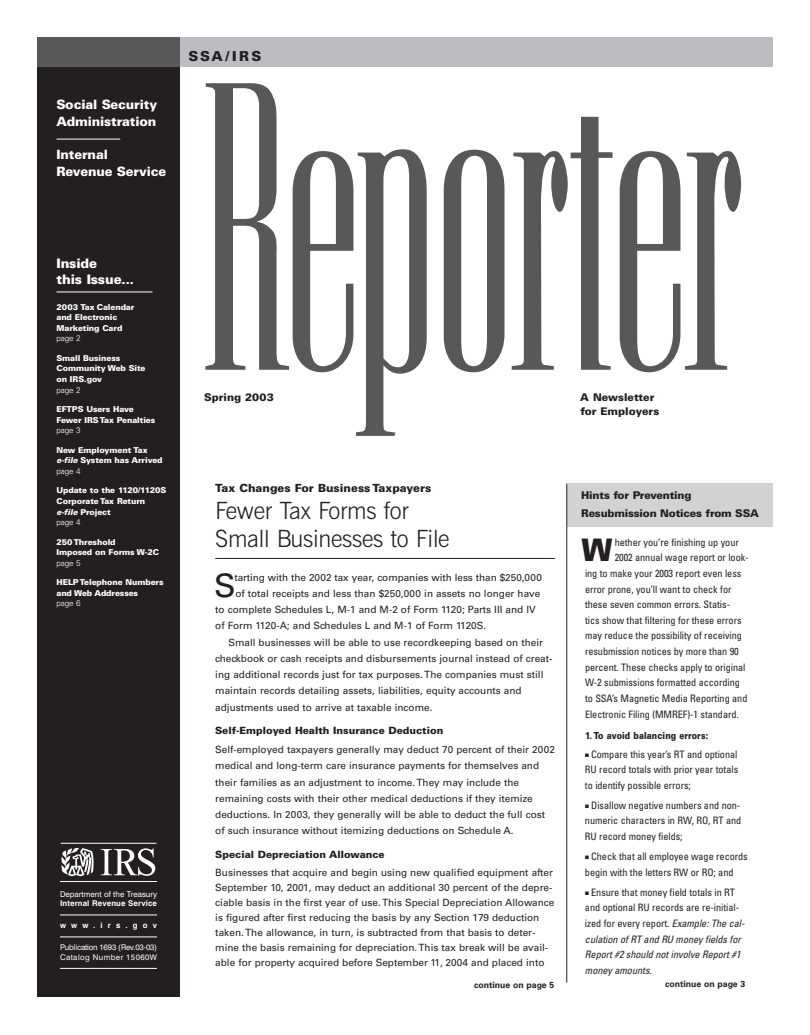
<style>
.page{position:relative;width:810px;height:1035px;background:#fff}
.page>*{position:absolute;margin:0;border:0;box-sizing:border-box;transform-origin:0 0}
.t1{font:357.25px "Ultra Condensed Serif";letter-spacing:-.03em;color:#57585a}
.t2{font:32.5px "Univers";color:#231f20}
.t3{font:900 31.12px "Univers";color:#231f20}
.t4{font:300 23.75px/27.5px "News Gothic BT";letter-spacing:-.01em;color:#231f20}
.t5{font:900 13.75px "Univers";letter-spacing:.145em;color:#231f20}
.t6{font:900 13.12px/15.8px "Univers";letter-spacing:-.015em;color:#fff}
.t7{font:900 12.75px/16.9px "Univers";letter-spacing:-.015em;color:#fff}
.t8{font:900 11.25px "Univers";color:#231f20}
.t9{font:900 10.62px/17.5px "Univers";letter-spacing:-.02em;color:#231f20}
.t10{font:900 10.62px/13.8px "Univers";color:#231f20}
.t11{font:condensed 10.25px/15.6px "Univers";letter-spacing:-.005em;color:#231f20;text-align:justify}
.t12{font:italic condensed 10.25px/15.6px "Univers";letter-spacing:-.005em;color:#231f20}
.t13{font:10px/15px "Univers";color:#231f20}
.t14{font:900 10px "Univers";color:#231f20}
.t15{font:900 9.75px "Univers";letter-spacing:.015em;color:#231f20;scale:.83 1}
.t16{font:700 8.75px "Univers";color:#231f20}
.t17{font:900 8.12px/10.6px "Univers";letter-spacing:-.015em;color:#fff}
.t18{font:300 8.12px "Univers";letter-spacing:-.01em;color:#fff}
.t19{font:7.88px/9.5px "Swiss 721 BT";color:#fff}
.t20{font:700 7.88px "Swiss 721 BT";letter-spacing:.015em;color:#fff}
.t21{font:700 7.88px "Swiss 721 BT";letter-spacing:.655em;color:#fff}
.s1{font-style:italic}
.s2{font-weight:300}
.s3{font-size:10.25px}
.s4{font-style:normal}
</style>
<div class="page">
<div style="left:38px;top:38px;width:142px;height:960px;background:#231f20"></div>
<hr style="left:57px;top:291px;width:96px;height:1px;background:#fff">
<hr style="left:57px;top:139px;width:63px;height:1px;background:#fff">
<div style="left:180px;top:38px;width:593px;height:30px;background:#bcbdc0"></div>
<svg style="left:101px;top:848px;width:54px;height:28px"></svg>
<svg style="left:61px;top:848px;width:33px;height:28px"></svg>
<hr style="left:61px;top:843px;width:95px;height:1px;background:#fff">
<hr style="left:60px;top:881px;width:97px;height:1px;background:#fff">
<hr style="left:60px;top:915px;width:97px;height:1px;background:#fff">
<hr style="left:60px;top:937px;width:97px;height:1px;background:#fff">
<hr style="left:60px;top:968px;width:97px;height:1px;background:#fff">
<div style="left:38px;top:38px;width:142px;height:30px;background:#57585a"></div>
<div style="left:567px;top:484px;width:205px;height:43px;background:#d1d2d4"></div>
<hr style="left:567px;top:484px;width:1px;height:499px;background:#231f20">
<hr style="left:215px;top:558px;width:340px;height:1px;background:#231f20">
<p class="t7" style="left:57px;top:97px;width:102px">Social Security<br>Administration</p>
<p class="t7" style="left:57px;top:147px;width:111px">Internal<br>Revenue Service</p>
<h3 class="t6" style="left:57px;top:257px;width:79px">Inside<br>this Issue...</h3>
<p class="t17" style="left:57px;top:302px;width:79px">2003 Tax Calendar and Electronic<br>Marketing Card</p>
<p class="t18" style="left:57px;top:336px;width:26px">page 2</p>
<p class="t17" style="left:57px;top:353px;width:91px">Small Business<br>Community Web Site on IRS.gov</p>
<p class="t18" style="left:57px;top:387px;width:26px">page 2</p>
<p class="t17" style="left:57px;top:405px;width:100px">EFTPS Users Have<br>Fewer IRS Tax Penalties</p>
<p class="t18" style="left:57px;top:427px;width:26px">page 3</p>
<p class="t17" style="left:57px;top:445px;width:108px">New Employment Tax <span class="s1">e-file</span> System has Arrived <span class="s2">page 4</span></p>
<p class="t17" style="left:57px;top:486px;width:111px">Update to the 1120/1120S<br>Corporate Tax Return <span class="s1">e-file</span> Project<br><span class="s2">page 4</span></p>
<p class="t17" style="left:57px;top:537px;width:104px">250 Threshold<br>Imposed on Forms W-2C</p>
<p class="t18" style="left:57px;top:560px;width:26px">page 5</p>
<p class="t17" style="left:57px;top:578px;width:109px">HELP Telephone Numbers and Web Addresses</p>
<p class="t18" style="left:57px;top:601px;width:26px">page 6</p>
<p class="t19" style="left:60px;top:890px;width:99px">Department of the Treasury</p>
<p class="t20" style="left:60px;top:901px;width:99px">Internal Revenue Service</p>
<p class="t21" style="left:60px;top:923px;width:99px">www.irs.gov</p>
<p class="t19" style="left:60px;top:944px;width:99px">Publication 1693 (Rev.03-03)<br>Catalog Number 15060W</p>
<h3 class="t5" style="left:188px;top:51px;width:74px">SSA/IRS</h3>
<h1 class="t1" style="left:197px;top:67px;width:554px">Reporter</h1>
<p class="t10" style="left:204px;top:392px;width:71px">Spring 2003</p>
<p class="t10" style="left:580px;top:392px;width:81px">A Newsletter for Employers</p>
<p class="t8" style="left:215px;top:484px;width:218px">Tax Changes For Business Taxpayers</p>
<h3 class="t4" style="left:215px;top:500px;width:236px">Fewer Tax Forms for<br>Small Businesses to File</h3>
<h2 class="t2" style="left:214px;top:573px;width:23px">S</h2>
<p class="t13" style="left:235px;top:570px;width:309px">tarting with the 2002 tax year, companies with less than $250,000</p>
<p class="t13" style="left:235px;top:587px;width:306px">of total receipts and less than $250,000 in assets no longer have</p>
<p class="t13" style="left:215px;top:603px;width:322px">to complete Schedules L, M-1 and M-2 of Form 1120; Parts III and IV</p>
<p class="t13" style="left:215px;top:619px;width:272px">of Form 1120-A; and Schedules L and M-1 of Form 1120S.</p>
<p class="t13" style="left:228px;top:635px;width:316px">Small businesses will be able to use recordkeeping based on their</p>
<p class="t13" style="left:215px;top:652px;width:339px">checkbook or cash receipts and disbursements journal instead of creat-</p>
<p class="t13" style="left:215px;top:668px;width:330px">ing additional records just for tax purposes. The companies must still</p>
<p class="t13" style="left:215px;top:684px;width:308px">maintain records detailing assets, liabilities, equity accounts and</p>
<p class="t13" style="left:215px;top:700px;width:219px">adjustments used to arrive at taxable income.</p>
<p class="t14" style="left:215px;top:727px;width:230px">Self-Employed Health Insurance Deduction</p>
<p class="t13" style="left:215px;top:742px;width:341px;line-height:16.2px">Self-employed taxpayers generally may deduct 70 percent of their 2002 medical and long-term care insurance payments for themselves and their families as an adjustment to income. They may include the remaining costs with their other medical deductions if they itemize deductions. In 2003, they generally will be able to deduct the full cost of such insurance without itemizing deductions on Schedule A.</p>
<p class="t14" style="left:215px;top:851px;width:171px">Special Depreciation Allowance</p>
<p class="t13" style="left:215px;top:865px;width:341px">Businesses that acquire and begin using new qualified equipment after September 10, 2001, may deduct an additional 30 percent of the depre&shy;ciable basis in the first year of use. This Special Depreciation Allowance is figured after first reducing the basis by any Section 179 deduction <span class="s3">t</span>aken. The allowance, in turn, is subtracted from that basis to deter&shy;mine the basis remaining for depreciation. This tax break will be avail&shy;able for property acquired before September 11, 2004 and placed into</p>
<p class="t9" style="left:581px;top:487px;width:179px">Hints for Preventing<br>Resubmission Notices from SSA</p>
<h3 class="t3" style="left:582px;top:539px;width:33px">W</h3>
<p class="t11" style="left:615px;top:535px;width:126px">hether you’re finishing up your</p>
<p class="t11" style="left:615px;top:551px;width:136px">2002 annual wage report or look-</p>
<p class="t11" style="left:585px;top:566px;width:158px">ing to make your 2003 report even less</p>
<p class="t11" style="left:585px;top:582px;width:148px">error prone, you’ll want to check for</p>
<p class="t11" style="left:585px;top:598px;width:147px">these seven common errors. Statis-</p>
<p class="t11" style="left:585px;top:613px;width:158px">tics show that filtering for these errors</p>
<p class="t11" style="left:585px;top:629px;width:159px">may reduce the possibility of receiving</p>
<p class="t11" style="left:585px;top:645px;width:155px">resubmission notices by more than 90</p>
<p class="t11" style="left:585px;top:660px;width:162px">percent. These checks apply to original</p>
<p class="t11" style="left:585px;top:676px;width:156px">W-2 submissions formatted according</p>
<p class="t11" style="left:585px;top:691px;width:164px">to SSA’s Magnetic Media Reporting and</p>
<p class="t11" style="left:585px;top:707px;width:155px">Electronic Filing (MMREF)-1 standard.</p>
<p class="t15" style="left:585px;top:732px;width:150px">1. To avoid balancing errors:</p>
<p class="t11" style="left:585px;top:747px;width:155px">■ Compare this year’s RT and optional RU record totals with prior year totals to identify possible errors;</p>
<p class="t11" style="left:585px;top:798px;width:158px">■ Disallow negative numbers and non&shy;numeric characters in RW, RO, RT and RU record money fields;</p>
<p class="t11" style="left:585px;top:850px;width:164px">■ Check that all employee wage records begin with the letters RW or RO; and</p>
<p class="t12" style="left:585px;top:885px;width:161px">■ <span class="s4">Ensure that money field totals in RT and optional RU records are re-initial&shy;ized for every report.</span> Example: The cal&shy;culation of RT and RU money fields for Report #2 should not involve Report #1 money amounts.</p>
<p class="t16" style="left:474px;top:982px;width:82px">continue on page 5</p>
<p class="t16" style="left:665px;top:981px;width:82px">continue on page 3</p>
</div>
